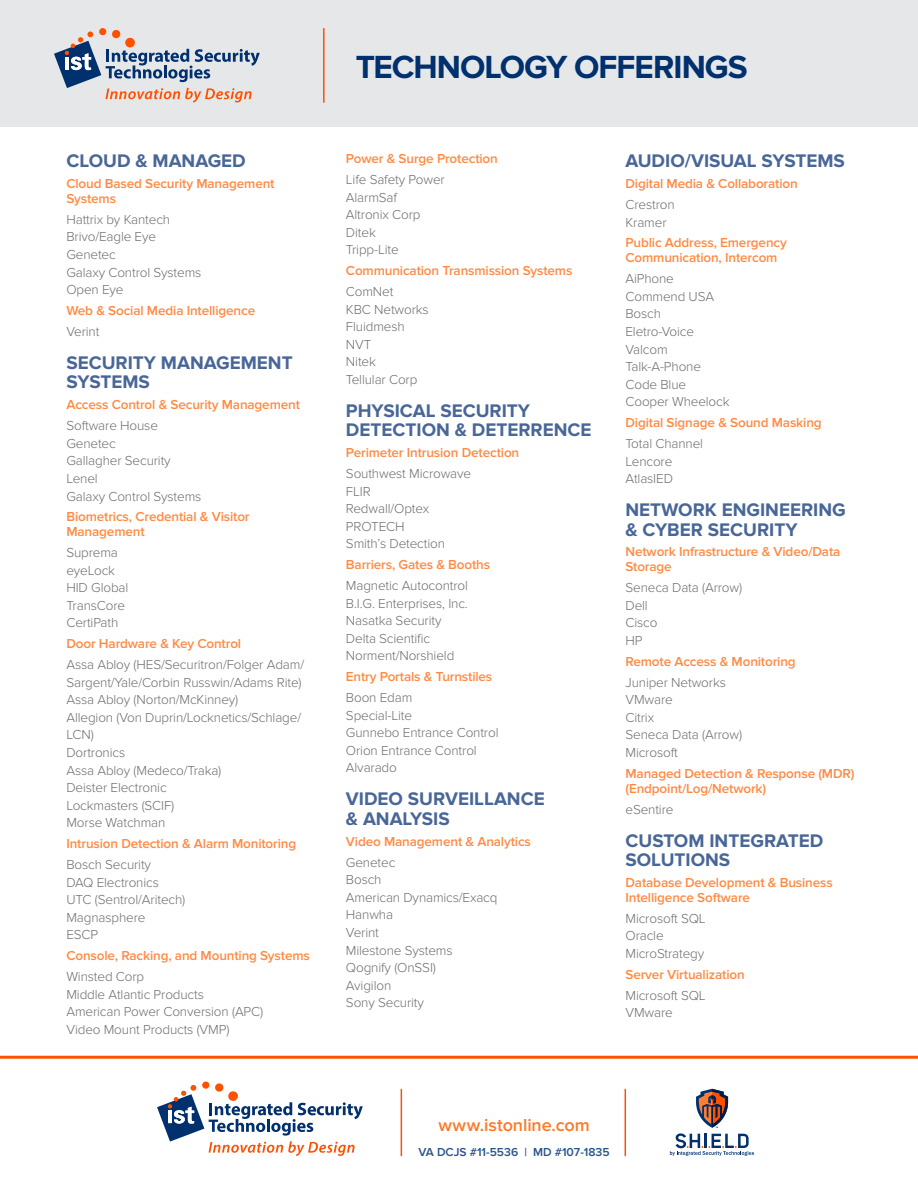
<style>
.page{position:relative;width:918px;height:1188px;background:#fff}
.page>*{position:absolute;margin:0;border:0;box-sizing:border-box;transform-origin:0 0}
.t1{font:700 33.15px "Proxima Nova";letter-spacing:-.03em;color:#00306d}
.H1-1{font:700 18.9px/19.5px "Proxima Nova";color:#486697}
.t2{font:600 18px "Proxima Nova";color:#ff7826}
.List{font:300 13.5px/17.5px "Proxima Nova";letter-spacing:-.01em;color:#6c6d70}
.Sub_Category{font:600 13.5px/14.9px "Proxima Nova";letter-spacing:-.01em;color:#ff8a44}
.t3{font:600 12px "Proxima Nova";color:#275389}
</style>
<div class="page">
<div style="left:0;top:0;width:918px;height:126px;background:#e6e7e9"></div>
<hr style="left:323px;top:28px;width:2px;height:75px;background:#ff5000">
<svg style="left:54px;top:28px;width:206px;height:75px"></svg>
<hr style="left:0;top:1056px;width:918px;height:3px;background:#ff5000">
<svg style="left:157px;top:1082px;width:206px;height:74px"></svg>
<hr style="left:401px;top:1089px;width:1px;height:67px;background:#ff5000">
<hr style="left:625px;top:1089px;width:1px;height:67px;background:#ff5000">
<svg style="left:670px;top:1089px;width:84px;height:67px"></svg>
<p class="H1-1" style="left:66px;top:152px;width:181px">CLOUD &amp; MANAGED</p>
<p class="Sub_Category" style="left:66px;top:176px;width:210px">Cloud Based Security Management<br>Systems</p>
<p class="List" style="left:66px;top:211px;width:105px">Hattrix by Kantech</p>
<p class="List" style="left:66px;top:228px;width:91px">Brivo/Eagle Eye</p>
<p class="List" style="left:66px;top:246px;width:137px">Genetec<br>Galaxy Control Systems</p>
<p class="List" style="left:66px;top:281px;width:59px">Open Eye</p>
<p class="Sub_Category" style="left:66px;top:303px;width:190px">Web &amp; Social Media Intelligence</p>
<p class="List" style="left:66px;top:323px;width:35px">Verint</p>
<p class="H1-1" style="left:66px;top:353px;width:228px">SECURITY MANAGEMENT<br>SYSTEMS</p>
<p class="Sub_Category" style="left:66px;top:398px;width:235px">Access Control &amp; Security Management</p>
<p class="List" style="left:66px;top:417px;width:93px">Software House</p>
<p class="List" style="left:66px;top:435px;width:51px">Genetec</p>
<p class="List" style="left:66px;top:452px;width:106px">Gallagher Security</p>
<p class="List" style="left:66px;top:470px;width:33px">Lenel</p>
<p class="List" style="left:66px;top:487px;width:137px">Galaxy Control Systems</p>
<p class="Sub_Category" style="left:66px;top:510px;width:185px">Biometrics, Credential &amp; Visitor<br>Management</p>
<p class="List" style="left:66px;top:544px;width:53px">Suprema eyeLock</p>
<p class="List" style="left:66px;top:579px;width:63px">HID Global</p>
<p class="List" style="left:66px;top:597px;width:60px">TransCore</p>
<p class="List" style="left:66px;top:614px;width:54px">CertiPath</p>
<p class="Sub_Category" style="left:66px;top:637px;width:176px">Door Hardware &amp; Key Control</p>
<p class="List" style="left:66px;top:656px;width:239px">Assa Abloy (HES/Securitron/Folger Adam/<br>Sargent/Yale/Corbin Russwin/Adams Rite)</p>
<p class="List" style="left:66px;top:691px;width:173px">Assa Abloy (Norton/McKinney)</p>
<p class="List" style="left:66px;top:709px;width:236px">Allegion (Von Duprin/Locknetics/Schlage/<br>LCN)</p>
<p class="List" style="left:66px;top:744px;width:60px">Dortronics</p>
<p class="List" style="left:66px;top:761px;width:156px">Assa Abloy (Medeco/Traka)</p>
<p class="List" style="left:66px;top:779px;width:102px">Deister Electronic</p>
<p class="List" style="left:66px;top:797px;width:109px">Lockmasters (SCIF)</p>
<p class="List" style="left:66px;top:814px;width:101px">Morse Watchman</p>
<p class="Sub_Category" style="left:66px;top:836px;width:231px">Intrusion Detection &amp; Alarm Monitoring</p>
<p class="List" style="left:66px;top:856px;width:86px">Bosch Security</p>
<p class="List" style="left:66px;top:874px;width:94px">DAQ Electronics</p>
<p class="List" style="left:66px;top:891px;width:120px">UTC (Sentrol/Aritech)</p>
<p class="List" style="left:66px;top:909px;width:81px">Magnasphere</p>
<p class="List" style="left:66px;top:926px;width:33px">ESCP</p>
<p class="Sub_Category" style="left:66px;top:948px;width:245px">Console, Racking, and Mounting Systems</p>
<p class="List" style="left:66px;top:968px;width:79px">Winsted Corp</p>
<p class="List" style="left:66px;top:986px;width:139px">Middle Atlantic Products</p>
<p class="List" style="left:66px;top:1003px;width:198px">American Power Conversion (APC)</p>
<p class="List" style="left:66px;top:1021px;width:164px">Video Mount Products (VMP)</p>
<p class="t1" style="left:356px;top:48px;width:393px">TECHNOLOGY OFFERINGS</p>
<p class="Sub_Category" style="left:346px;top:151px;width:153px">Power &amp; Surge Protection</p>
<p class="List" style="left:346px;top:171px;width:100px">Life Safety Power</p>
<p class="List" style="left:346px;top:188px;width:53px">AlarmSaf</p>
<p class="List" style="left:346px;top:206px;width:76px">Altronix Corp</p>
<p class="List" style="left:346px;top:224px;width:31px">Ditek</p>
<p class="List" style="left:346px;top:241px;width:54px">Tripp-Lite</p>
<p class="Sub_Category" style="left:346px;top:263px;width:228px">Communication Transmission Systems</p>
<p class="List" style="left:346px;top:283px;width:49px">ComNet</p>
<p class="List" style="left:346px;top:300px;width:84px">KBC Networks</p>
<p class="List" style="left:346px;top:318px;width:60px">Fluidmesh</p>
<p class="List" style="left:346px;top:336px;width:27px">NVT</p>
<p class="List" style="left:346px;top:353px;width:31px">Nitek</p>
<p class="List" style="left:346px;top:371px;width:73px">Tellular Corp</p>
<p class="H1-1" style="left:346px;top:401px;width:247px">PHYSICAL SECURITY<br>DETECTION &amp; DETERRENCE</p>
<p class="Sub_Category" style="left:346px;top:445px;width:175px">Perimeter Intrusion Detection</p>
<p class="List" style="left:346px;top:465px;width:127px">Southwest Microwave</p>
<p class="List" style="left:346px;top:483px;width:26px">FLIR</p>
<p class="List" style="left:346px;top:500px;width:85px">Redwall/Optex</p>
<p class="List" style="left:346px;top:518px;width:60px">PROTECH</p>
<p class="List" style="left:346px;top:535px;width:101px">Smith’s Detection</p>
<p class="Sub_Category" style="left:346px;top:557px;width:146px">Barriers, Gates &amp; Booths</p>
<p class="List" style="left:346px;top:577px;width:124px">Magnetic Autocontrol</p>
<p class="List" style="left:346px;top:595px;width:123px">B.I.G. Enterprises, Inc.</p>
<p class="List" style="left:346px;top:612px;width:97px">Nasatka Security</p>
<p class="List" style="left:346px;top:630px;width:86px">Delta Scientific</p>
<p class="List" style="left:346px;top:647px;width:110px">Norment/Norshield</p>
<p class="Sub_Category" style="left:346px;top:670px;width:148px">Entry Portals &amp; Turnstiles</p>
<p class="List" style="left:346px;top:689px;width:68px">Boon Edam</p>
<p class="List" style="left:346px;top:707px;width:68px">Special-Lite</p>
<p class="List" style="left:346px;top:724px;width:154px">Gunnebo Entrance Control</p>
<p class="List" style="left:346px;top:742px;width:132px">Orion Entrance Control</p>
<p class="List" style="left:346px;top:759px;width:52px">Alvarado</p>
<p class="H1-1" style="left:346px;top:790px;width:200px">VIDEO SURVEILLANCE &amp; ANALYSIS</p>
<p class="Sub_Category" style="left:346px;top:834px;width:187px">Video Management &amp; Analytics</p>
<p class="List" style="left:346px;top:854px;width:51px">Genetec</p>
<p class="List" style="left:346px;top:871px;width:37px">Bosch</p>
<p class="List" style="left:346px;top:889px;width:153px">American Dynamics/Exacq</p>
<p class="List" style="left:346px;top:906px;width:49px">Hanwha</p>
<p class="List" style="left:346px;top:924px;width:35px">Verint</p>
<p class="List" style="left:346px;top:941px;width:108px">Milestone Systems</p>
<p class="List" style="left:346px;top:959px;width:92px">Qognify (OnSSI)</p>
<p class="List" style="left:346px;top:977px;width:47px">Avigilon</p>
<p class="List" style="left:346px;top:994px;width:80px">Sony Security</p>
<p class="H1-1" style="left:626px;top:152px;width:221px">AUDIO/VISUAL SYSTEMS</p>
<p class="Sub_Category" style="left:626px;top:176px;width:174px">Digital Media &amp; Collaboration</p>
<p class="List" style="left:626px;top:196px;width:51px">Crestron</p>
<p class="List" style="left:626px;top:214px;width:43px">Kramer</p>
<p class="Sub_Category" style="left:626px;top:236px;width:163px">Public Address, Emergency<br>Communication, Intercom</p>
<p class="List" style="left:626px;top:270px;width:50px">AiPhone</p>
<p class="List" style="left:626px;top:288px;width:90px">Commend USA</p>
<p class="List" style="left:626px;top:305px;width:37px">Bosch</p>
<p class="List" style="left:626px;top:323px;width:70px">Eletro-Voice</p>
<p class="List" style="left:626px;top:340px;width:44px">Valcom</p>
<p class="List" style="left:626px;top:358px;width:77px">Talk-A-Phone</p>
<p class="List" style="left:626px;top:376px;width:62px">Code Blue</p>
<p class="List" style="left:626px;top:393px;width:106px">Cooper Wheelock</p>
<p class="Sub_Category" style="left:626px;top:415px;width:198px">Digital Signage &amp; Sound Masking</p>
<p class="List" style="left:626px;top:435px;width:79px">Total Channel</p>
<p class="List" style="left:626px;top:452px;width:48px">Lencore</p>
<p class="List" style="left:626px;top:470px;width:49px">AtlasIED</p>
<p class="H1-1" style="left:626px;top:500px;width:222px">NETWORK ENGINEERING &amp; CYBER SECURITY</p>
<p class="Sub_Category" style="left:626px;top:545px;width:216px">Network Infrastructure &amp; Video/Data<br>Storage</p>
<p class="List" style="left:626px;top:579px;width:118px">Seneca Data (Arrow)</p>
<p class="List" style="left:626px;top:597px;width:24px">Dell</p>
<p class="List" style="left:626px;top:614px;width:33px">Cisco</p>
<p class="List" style="left:626px;top:632px;width:19px">HP</p>
<p class="Sub_Category" style="left:626px;top:654px;width:172px">Remote Access &amp; Monitoring</p>
<p class="List" style="left:626px;top:674px;width:102px">Juniper Networks</p>
<p class="List" style="left:626px;top:691px;width:49px">VMware</p>
<p class="List" style="left:626px;top:709px;width:30px">Citrix</p>
<p class="List" style="left:626px;top:726px;width:118px">Seneca Data (Arrow)</p>
<p class="List" style="left:626px;top:744px;width:54px">Microsoft</p>
<p class="Sub_Category" style="left:626px;top:766px;width:231px">Managed Detection &amp; Response (MDR) (Endpoint/Log/Network)</p>
<p class="List" style="left:626px;top:801px;width:50px">eSentire</p>
<p class="H1-1" style="left:626px;top:831px;width:199px">CUSTOM INTEGRATED<br>SOLUTIONS</p>
<p class="Sub_Category" style="left:626px;top:875px;width:209px">Database Development &amp; Business<br>Intelligence Software</p>
<p class="List" style="left:626px;top:910px;width:82px">Microsoft SQL</p>
<p class="List" style="left:626px;top:927px;width:40px">Oracle</p>
<p class="List" style="left:626px;top:945px;width:80px">MicroStrategy</p>
<p class="Sub_Category" style="left:626px;top:967px;width:121px">Server Virtualization</p>
<p class="List" style="left:626px;top:987px;width:82px">Microsoft SQL</p>
<p class="List" style="left:626px;top:1004px;width:49px">VMware</p>
<p class="t2" style="left:438px;top:1115px;width:153px">www.istonline.com</p>
<p class="t3" style="left:418px;top:1145px;width:193px">VA DCJS #11-5536 | MD #107-1835</p>
</div>
